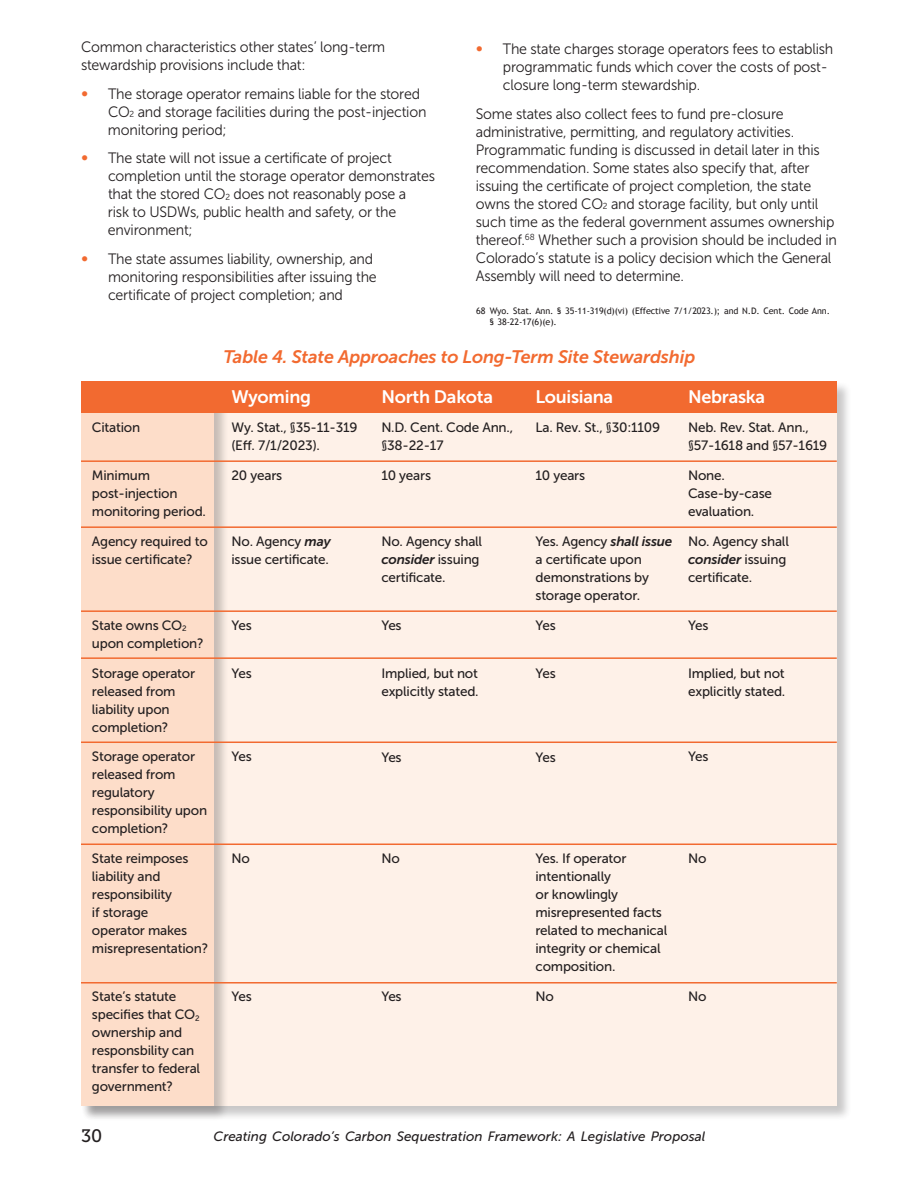
<style>
.page{position:relative;width:918px;height:1188px;background:#fff}
.page>*{position:absolute;margin:0;border:0;box-sizing:border-box;transform-origin:0 0}
.t1{font:italic 18px "Museo Sans 700";letter-spacing:-.01em;color:#f26a30}
.t2{font:18px "Museo Sans 700";letter-spacing:-.015em;color:#fff}
.t3{font:18px "Museo Slab 500";color:#231f20}
.t4{font:15px/18px "Museo Sans 300";letter-spacing:-.015em;color:#231f20;scale:.95 1}
.t5{font:13.5px/18px "Museo Sans 500";letter-spacing:-.015em;color:#231f20}
.t6{font:italic 13.5px "Museo Sans 500";color:#231f20}
.t7{font:italic 13.5px "Museo Sans 700";letter-spacing:-.015em;color:#231f20}
.t8{font:9px/10.5px "Trebuchet MS";letter-spacing:-.015em;color:#231f20}
.s1{font-size:18px;color:#f26a30}
.s2{font-size:8.7px}
.s3{font-family:"Museo Sans 500";font-style:normal}
.s4{font-family:"Museo Sans 700";font-style:italic}
</style>
<div class="page">
<div style="left:81px;top:381px;width:771px;height:740px;background:#231f20;opacity:.25"></div>
<div style="left:81px;top:381px;width:756px;height:724px;background:#fef1e8"></div>
<div style="left:81px;top:381px;width:148px;height:740px;background:#231f20;opacity:.25"></div>
<div style="left:81px;top:381px;width:132px;height:724px;background:#fdddc9"></div>
<div style="left:81px;top:381px;width:756px;height:32px;background:#f26a30"></div>
<hr style="left:81px;top:460px;width:756px;height:2px;background:#f26a30">
<hr style="left:81px;top:742px;width:756px;height:1px;background:#f26a30">
<hr style="left:81px;top:657px;width:756px;height:2px;background:#f26a30">
<hr style="left:81px;top:526px;width:756px;height:2px;background:#f26a30">
<hr style="left:81px;top:610px;width:756px;height:2px;background:#f26a30">
<hr style="left:81px;top:844px;width:756px;height:1px;background:#f26a30">
<hr style="left:81px;top:982px;width:756px;height:2px;background:#f26a30">
<p class="t4" style="left:81px;top:38px;width:322px">Common characteristics other states’ long-term stewardship provisions include that:</p>
<p class="t4" style="left:108px;top:85px;width:337px;text-indent:-27px"><span class="s1">•</span> The storage operator remains liable for the stored<br>CO<span class="s2">2</span> and storage facilities during the post-injection monitoring period;</p>
<p class="t4" style="left:108px;top:149px;width:346px;text-indent:-27px"><span class="s1">•</span> The state will not issue a certificate of project completion until the storage operator demonstrates that the stored CO<span class="s2">2</span> does not reasonably pose a<br>risk to USDWs, public health and safety, or the environment;</p>
<p class="t4" style="left:108px;top:250px;width:284px;text-indent:-27px"><span class="s1">•</span> The state assumes liability, ownership, and monitoring responsibilities after issuing the certificate of project completion; and</p>
<p class="t4" style="left:503px;top:40px;width:349px;text-indent:-27px"><span class="s1">•</span> The state charges storage operators fees to establish programmatic funds which cover the costs of post&shy;closure long-term stewardship.</p>
<p class="t4" style="left:476px;top:105px;width:382px">Some states also collect fees to fund pre-closure administrative, permitting, and regulatory activities.<br>Programmatic funding is discussed in detail later in this recommendation. Some states also specify that, after issuing the certificate of project completion, the state owns the stored CO<span class="s2">2</span> and storage facility, but only until such time as the federal government assumes ownership thereof.<sup>68</sup> Whether such a provision should be included in Colorado’s statute is a policy decision which the General Assembly will need to determine.</p>
<p class="t8" style="left:490px;top:306px;width:342px;text-indent:-14px">68 Wyo. Stat. Ann. § 35-11-319(d)(vi) (Effective 7/1/2023.); and N.D. Cent. Code Ann. § 38-22-17(6)(e).</p>
<p class="t5" style="left:92px;top:419px;width:50px">Citation</p>
<p class="t5" style="left:92px;top:466px;width:116px">Minimum post-injection monitoring period.</p>
<p class="t5" style="left:92px;top:532px;width:117px">Agency required to issue certificate?</p>
<p class="t5" style="left:92px;top:616px;width:113px">State owns CO<sub>2 </sub>upon completion?</p>
<p class="t5" style="left:92px;top:664px;width:105px">Storage operator released from liability upon completion?</p>
<p class="t5" style="left:92px;top:748px;width:117px">Storage operator released from regulatory responsibility upon completion?</p>
<p class="t5" style="left:92px;top:850px;width:118px">State reimposes liability and responsibility<br>if storage<br>operator makes misrepresentation?</p>
<p class="t5" style="left:92px;top:988px;width:110px">State’s statute specifies that CO<sub>2 </sub>ownership and responsbility can transfer to federal government?</p>
<p class="t1" style="left:223px;top:347px;width:473px">Table 4. State Approaches to Long-Term Site Stewardship</p>
<p class="t2" style="left:231px;top:387px;width:81px">Wyoming</p>
<p class="t5" style="left:231px;top:419px;width:128px">Wy. Stat., §35-11-319 (Eff. 7/1/2023).</p>
<p class="t5" style="left:231px;top:466px;width:52px">20 years</p>
<p class="t2" style="left:381px;top:387px;width:113px">North Dakota</p>
<p class="t5" style="left:381px;top:419px;width:133px">N.D. Cent. Code Ann., §38-22-17</p>
<p class="t5" style="left:381px;top:466px;width:51px">10 years</p>
<p class="t2" style="left:535px;top:387px;width:79px">Louisiana</p>
<p class="t5" style="left:535px;top:419px;width:126px">La. Rev. St., §30:1109</p>
<p class="t5" style="left:535px;top:466px;width:51px">10 years</p>
<p class="t2" style="left:688px;top:387px;width:79px">Nebraska</p>
<p class="t5" style="left:688px;top:419px;width:141px">Neb. Rev. Stat. Ann., §57-1618 and §57-1619</p>
<p class="t5" style="left:688px;top:466px;width:85px">None.<br>Case-by-case evaluation.</p>
<p class="t5" style="left:688px;top:532px;width:102px">No. Agency shall</p>
<p class="t7" style="left:688px;top:552px;width:100px">consider <span class="s3">issuing</span></p>
<p class="t5" style="left:688px;top:568px;width:66px">certificate.</p>
<p class="t5" style="left:688px;top:616px;width:22px">Yes</p>
<p class="t5" style="left:688px;top:664px;width:99px">Implied, but not explicitly stated.</p>
<p class="t5" style="left:535px;top:532px;width:138px">Yes. Agency <span class="s4">shall issue </span>a certificate upon demonstrations by storage operator.</p>
<p class="t5" style="left:535px;top:616px;width:22px">Yes</p>
<p class="t5" style="left:535px;top:664px;width:22px">Yes</p>
<p class="t5" style="left:231px;top:532px;width:101px">No. Agency <span class="s4">may </span>issue certificate.</p>
<p class="t5" style="left:381px;top:532px;width:102px">No. Agency shall</p>
<p class="t7" style="left:381px;top:552px;width:100px">consider <span class="s3">issuing</span></p>
<p class="t5" style="left:381px;top:568px;width:66px">certificate.</p>
<p class="t5" style="left:381px;top:616px;width:22px">Yes</p>
<p class="t5" style="left:381px;top:664px;width:99px">Implied, but not explicitly stated.</p>
<p class="t5" style="left:231px;top:616px;width:22px">Yes</p>
<p class="t5" style="left:231px;top:664px;width:22px">Yes</p>
<p class="t5" style="left:231px;top:748px;width:22px">Yes</p>
<p class="t5" style="left:381px;top:748px;width:22px">Yes</p>
<p class="t5" style="left:535px;top:748px;width:22px">Yes</p>
<p class="t5" style="left:688px;top:748px;width:22px">Yes</p>
<p class="t5" style="left:231px;top:850px;width:20px">No</p>
<p class="t5" style="left:231px;top:988px;width:22px">Yes</p>
<p class="t5" style="left:381px;top:850px;width:20px">No</p>
<p class="t5" style="left:381px;top:988px;width:22px">Yes</p>
<p class="t5" style="left:535px;top:850px;width:133px">Yes. If operator intentionally<br>or knowlingly misrepresented facts related to mechanical integrity or chemical composition.</p>
<p class="t5" style="left:535px;top:988px;width:20px">No</p>
<p class="t5" style="left:688px;top:850px;width:20px">No</p>
<p class="t5" style="left:688px;top:988px;width:20px">No</p>
<p class="t3" style="left:81px;top:1125px;width:23px">30</p>
<p class="t6" style="left:214px;top:1129px;width:493px">Creating Colorado’s Carbon Sequestration Framework: A Legislative Proposal</p>
</div>
